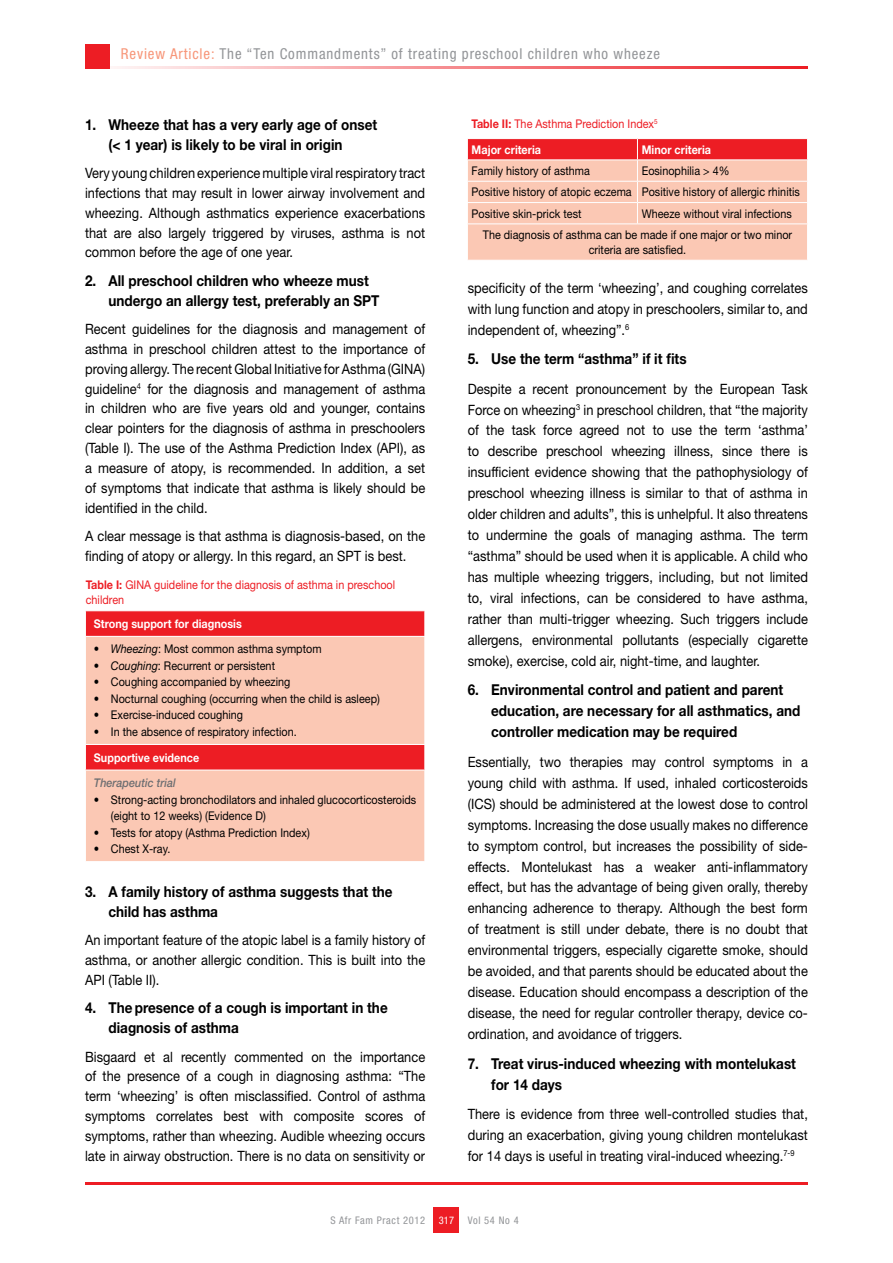
<style>
.page{position:relative;width:893px;height:1263px;background:#fff}
.page>*{position:absolute;margin:0;border:0;box-sizing:border-box;transform-origin:0 0}
.t1{font:700 15px/19.8px "Helvetica Neue LT Std";color:#000;scale:.9 1}
.t2{font:condensed 15px "Helvetica Neue LT Std";letter-spacing:.06em;color:#939598}
.t3{font:14.25px/21px "Helvetica Neue LT Std";color:#000;text-align:justify;scale:.9 1}
.t4{font:12px/21.3px "Helvetica Neue LT Std";color:#000;scale:.9 1}
.t5{font:12px/15px "Helvetica Neue LT Std";color:#ed1d24;scale:.9 1}
.t6{font:700 12px "Helvetica Neue LT Std";color:#fff;scale:.9 1}
.t7{font:italic 500 12px "Helvetica Neue LT Std";color:#6d6e71;scale:.9 1}
.t8{font:condensed 10.5px "Helvetica Neue LT Std";letter-spacing:.06em;color:#939598}
.t9{font:condensed 10.5px "Helvetica Neue LT Std";color:#fff}
.s1{color:#f79679}
.s2{font-weight:700}
.s3{font-style:italic}
.s4{font-weight:700;color:#fff}
</style>
<div class="page">
<hr style="left:85px;top:66px;width:723px;height:2px;background:#ed1d24">
<div style="left:85px;top:44px;width:24px;height:24px;background:#ed1d24"></div>
<div style="left:434px;top:1208px;width:25px;height:25px;background:#ed1d24"></div>
<hr style="left:85px;top:1182px;width:723px;height:2px;background:#ed1d24">
<svg style="left:86px;top:611px;width:338px;height:25px;background:#ed2027"></svg>
<svg style="left:86px;top:637px;width:338px;height:224px;background:#f9b5a4"></svg>
<svg style="left:424px;top:611px;width:1px;height:25px"></svg>
<hr style="left:85px;top:744px;width:340px;height:1px;background:#fff">
<svg style="left:424px;top:745px;width:1px;height:25px"></svg>
<hr style="left:85px;top:770px;width:340px;height:1px;background:#fff">
<svg style="left:467px;top:138px;width:341px;height:122px;background:#f8ad9f"></svg>
<hr style="left:467px;top:223px;width:170px;height:1px;background:#fff">
<hr style="left:467px;top:224px;width:1px;height:36px;background:#fff">
<hr style="left:637px;top:223px;width:171px;height:1px;background:#fff">
<hr style="left:807px;top:224px;width:1px;height:36px;background:#fff">
<p class="t2" style="left:121px;top:45px;width:541px"><span class="s1">Review Article:</span> The “Ten Commandments” of treating preschool children who wheeze</p>
<p class="t1" style="left:108px;top:114px;width:300px;text-indent:-23px">1. Wheeze that has a very early age of onset (&lt; 1 year) is likely to be viral in origin</p>
<p class="t3" style="left:85px;top:163px;width:379px;line-height:19.8px">Very young children experience multiple viral respiratory tract infections that may result in lower airway involvement and wheezing. Although asthmatics experience exacerbations that are also largely triggered by viruses, asthma is not common before the age of one year.</p>
<p class="t1" style="left:108px;top:270px;width:303px;text-indent:-23px">2. All preschool children who wheeze must undergo an allergy test, preferably an SPT</p>
<p class="t3" style="left:85px;top:319px;width:380px;line-height:19.8px">Recent guidelines for the diagnosis and management of asthma in preschool children attest to the importance of proving allergy. The recent Global Initiative for Asthma (GINA) guideline<sup>4</sup> for the diagnosis and management of asthma in children who are five years old and younger, contains clear pointers for the diagnosis of asthma in preschoolers (Table I). The use of the Asthma Prediction Index (API), as a measure of atopy, is recommended. In addition, a set of symptoms that indicate that asthma is likely should be identified in the child.</p>
<p class="t3" style="left:85px;top:526px;width:379px;line-height:19.8px">A clear message is that asthma is diagnosis-based, on the finding of atopy or allergy. In this regard, an SPT is best.</p>
<p class="t5" style="left:86px;top:577px;width:345px"><span class="s2">Table I:</span> GINA guideline for the diagnosis of asthma in preschool children</p>
<p class="t6" style="left:94px;top:616px;width:166px">Strong support for diagnosis</p>
<p class="t4" style="left:94px;top:638px;width:254px"><span class="s3">• Wheezing</span>: Most common asthma symptom</p>
<p class="t4" style="left:94px;top:655px;width:203px"><span class="s3">• Coughing</span>: Recurrent or persistent</p>
<p class="t4" style="left:94px;top:671px;width:220px">• Coughing accompanied by wheezing</p>
<p class="t4" style="left:94px;top:688px;width:319px">• Nocturnal coughing (occurring when the child is asleep)</p>
<p class="t4" style="left:94px;top:704px;width:167px">• Exercise-induced coughing</p>
<p class="t4" style="left:94px;top:721px;width:227px">• In the absence of respiratory infection.</p>
<p class="t6" style="left:94px;top:750px;width:119px">Supportive evidence</p>
<p class="t7" style="left:94px;top:776px;width:92px">Therapeutic trial</p>
<p class="t4" style="left:111px;top:791px;width:341px;line-height:16.5px;text-indent:-17px">• Strong-acting bronchodilators and inhaled glucocorticosteroids (eight to 12 weeks) (Evidence D)</p>
<p class="t4" style="left:94px;top:821px;width:241px">• Tests for atopy (Asthma Prediction Index)</p>
<p class="t4" style="left:94px;top:838px;width:86px">• Chest X-ray.</p>
<p class="t1" style="left:108px;top:881px;width:317px;text-indent:-23px">3. A family history of asthma suggests that the child has asthma</p>
<p class="t3" style="left:85px;top:930px;width:380px;line-height:19.8px">An important feature of the atopic label is a family history of asthma, or another allergic condition. This is built into the API (Table II).</p>
<p class="t1" style="left:108px;top:998px;width:312px;text-indent:-23px">4. The presence of a cough is important in the diagnosis of asthma</p>
<p class="t3" style="left:85px;top:1046px;width:379px;line-height:19.8px">Bisgaard et al recently commented on the importance of the presence of a cough in diagnosing asthma: “The term ‘wheezing’ is often misclassified. Control of asthma symptoms correlates best with composite scores of symptoms, rather than wheezing. Audible wheezing occurs late in airway obstruction. There is no data on sensitivity or</p>
<p class="t5" style="left:472px;top:111px;width:208px;line-height:25.2px"><span class="s2">Table II:</span> The Asthma Prediction Index<sup>5<br></sup><span class="s4">Major criteria</span></p>
<p class="t6" style="left:642px;top:142px;width:79px">Minor criteria</p>
<p class="t4" style="left:472px;top:160px;width:133px">Family history of asthma</p>
<p class="t4" style="left:472px;top:160px;width:366px;text-indent:170px">Eosinophilia &gt; 4%<br>Positive history of atopic eczema Positive history of allergic rhinitis<br>Positive skin-prick test</p>
<p class="t4" style="left:483px;top:202px;width:345px;text-align:right">Wheeze without viral infections<br>The diagnosis of asthma can be made if one major or two minor</p>
<p class="t4" style="left:589px;top:239px;width:110px">criteria are satisfied.</p>
<p class="t3" style="left:468px;top:277px;width:379px">specificity of the term ‘wheezing’, and coughing correlates with lung function and atopy in preschoolers, similar to, and independent of, wheezing”.<sup>6</sup></p>
<p class="t1" style="left:468px;top:349px;width:245px">5. Use the term “asthma” if it fits</p>
<p class="t3" style="left:468px;top:378px;width:379px">Despite a recent pronouncement by the European Task Force on wheezing<sup>3</sup> in preschool children, that “the majority of the task force agreed not to use the term ‘asthma’ to describe preschool wheezing illness, since there is insufficient evidence showing that the pathophysiology of preschool wheezing illness is similar to that of asthma in older children and adults”, this is unhelpful. It also threatens to undermine the goals of managing asthma. The term “asthma” should be used when it is applicable. A child who has multiple wheezing triggers, including, but not limited to, viral infections, can be considered to have asthma, rather than multi-trigger wheezing. Such triggers include allergens, environmental pollutants (especially cigarette smoke), exercise, cold air, night-time, and laughter.</p>
<p class="t1" style="left:491px;top:679px;width:345px;line-height:21px;text-indent:-23px">6. Environmental control and patient and parent education, are necessary for all asthmatics, and controller medication may be required</p>
<p class="t3" style="left:468px;top:751px;width:379px">Essentially, two therapies may control symptoms in a young child with asthma. If used, inhaled corticosteroids (ICS) should be administered at the lowest dose to control symptoms. Increasing the dose usually makes no difference to symptom control, but increases the possibility of side&shy;effects. Montelukast has a weaker anti-inflammatory effect, but has the advantage of being given orally, thereby enhancing adherence to therapy. Although the best form of treatment is still under debate, there is no doubt that environmental triggers, especially cigarette smoke, should be avoided, and that parents should be educated about the disease. Education should encompass a description of the disease, the need for regular controller therapy, device co&shy;ordination, and avoidance of triggers.</p>
<p class="t1" style="left:491px;top:1052px;width:340px;line-height:21px;text-indent:-23px">7. Treat virus-induced wheezing with montelukast for 14 days</p>
<p class="t3" style="left:468px;top:1103px;width:379px">There is evidence from three well-controlled studies that, during an exacerbation, giving young children montelukast for 14 days is useful in treating viral-induced wheezing.<sup>7-9</sup></p>
<p class="t8" style="left:330px;top:1214px;width:96px">S Afr Fam Pract 2012</p>
<p class="t9" style="left:439px;top:1214px;width:17px">317</p>
<p class="t8" style="left:468px;top:1214px;width:52px">Vol 54 No 4</p>
</div>
